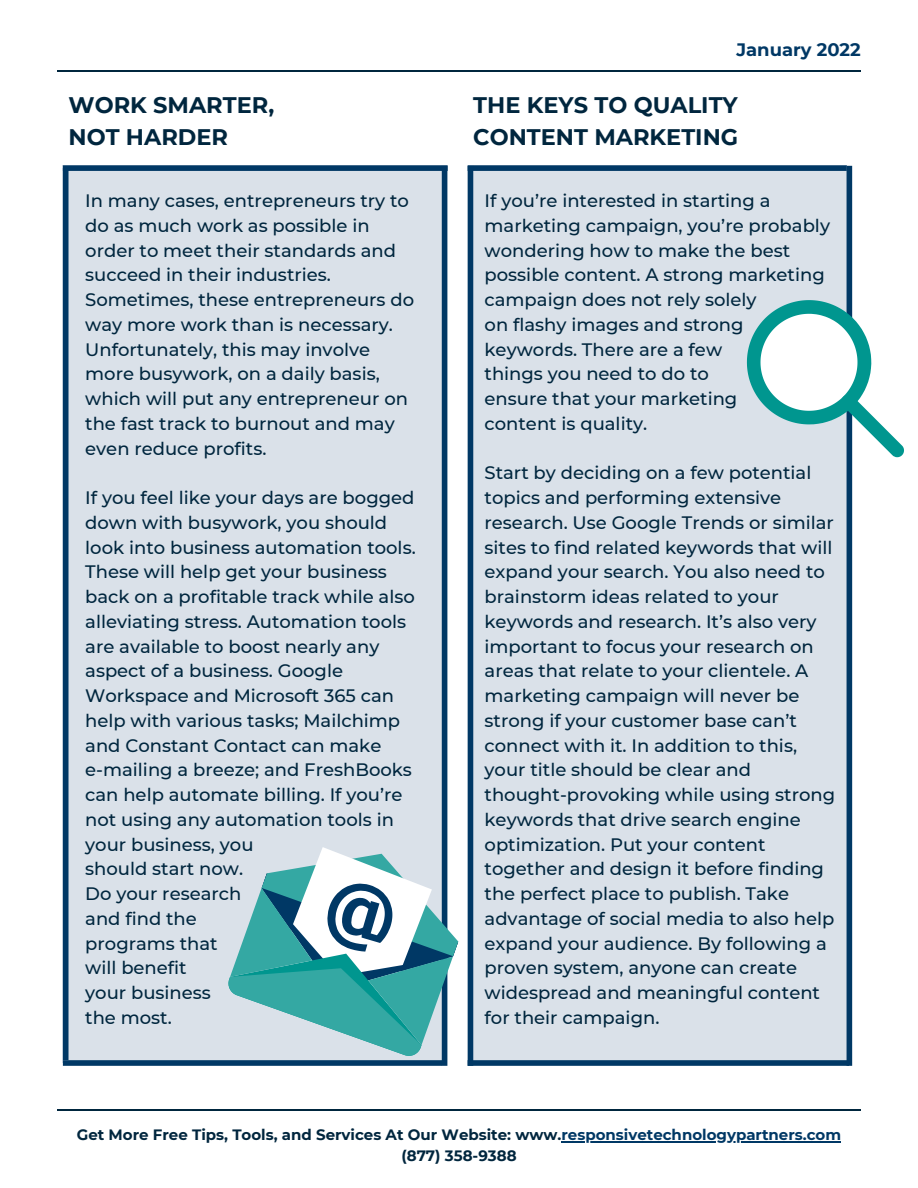
<style>
.page{position:relative;width:918px;height:1188px;background:#fff}
.page>*{position:absolute;margin:0;border:0;box-sizing:border-box;transform-origin:0 0}
.t1{font:700 22.5px "Montserrat";color:#00263e}
.t2{font:500 18px/24.8px "Montserrat";color:#00263e}
.t3{font:700 18px "Montserrat";color:#003865}
.t4{font:700 15px "Montserrat";color:#00263e}
.s1{color:#003865}
</style>
<div class="page">
<hr style="left:57px;top:70px;width:803px;height:2px;background:#00263e">
<hr style="left:57px;top:1110px;width:803px;height:1px;background:#00263e">
<div style="left:473px;top:165px;width:374px;height:898px;background:#dae1e9"></div>
<div style="left:468px;top:1060px;width:381px;height:6px;background:#003865"></div>
<div style="left:468px;top:165px;width:379px;height:6px;background:#003865"></div>
<div style="left:63px;top:165px;width:379px;height:898px;background:#dae1e9"></div>
<div style="left:63px;top:1060px;width:379px;height:6px;background:#003865"></div>
<div style="left:442px;top:166px;width:5px;height:900px;background:#003865"></div>
<svg style="left:228px;top:847px;width:230px;height:210px"></svg>
<div style="left:847px;top:166px;width:5px;height:900px;background:#003865"></div>
<svg style="left:747px;top:300px;width:157px;height:157px"></svg>
<hr style="left:562px;top:1141px;width:279px;height:2px;background:#003865">
<div style="left:63px;top:165px;width:385px;height:6px;background:#003865"></div>
<div style="left:63px;top:168px;width:6px;height:892px;background:#003865"></div>
<div style="left:468px;top:166px;width:5px;height:900px;background:#003865"></div>
<p class="t1" style="left:69px;top:91px;width:207px">WORK SMARTER,</p>
<p class="t1" style="left:69px;top:123px;width:161px">NOT HARDER</p>
<p class="t2" style="left:85px;top:188px;width:330px">In many cases, entrepreneurs try to do as much work as possible in order to meet their standards and succeed in their industries.<br>Sometimes, these entrepreneurs do way more work than is necessary.<br>Unfortunately, this may involve more busywork, on a daily basis, which will put any entrepreneur on the fast track to burnout and may even reduce profits.</p>
<p class="t2" style="left:85px;top:485px;width:332px">If you feel like your days are bogged down with busywork, you should look into business automation tools.<br>These will help get your business back on a profitable track while also alleviating stress. Automation tools are available to boost nearly any aspect of a business. Google Workspace and Microsoft 365 can help with various tasks; Mailchimp and Constant Contact can make</p>
<p class="t2" style="left:85px;top:758px;width:328px">e-mailing a breeze; and FreshBooks can help automate billing. If you’re not using any automation tools in your business, you</p>
<p class="t2" style="left:85px;top:857px;width:159px">should start now.</p>
<p class="t2" style="left:85px;top:881px;width:158px">Do your research</p>
<p class="t2" style="left:85px;top:906px;width:113px">and find the</p>
<p class="t2" style="left:85px;top:931px;width:134px">programs that</p>
<p class="t2" style="left:85px;top:956px;width:103px">will benefit</p>
<p class="t2" style="left:85px;top:980px;width:127px">your business</p>
<p class="t2" style="left:85px;top:1005px;width:88px">the most.</p>
<p class="t3" style="left:736px;top:39px;width:126px">January 2022</p>
<p class="t1" style="left:473px;top:91px;width:266px">THE KEYS TO QUALITY</p>
<p class="t1" style="left:473px;top:123px;width:266px">CONTENT MARKETING</p>
<p class="t2" style="left:485px;top:188px;width:347px">If you’re interested in starting a marketing campaign, you’re probably wondering how to make the best possible content. A strong marketing campaign does not rely solely</p>
<p class="t2" style="left:485px;top:312px;width:261px">on flashy images and strong</p>
<p class="t2" style="left:485px;top:337px;width:239px">keywords. There are a few</p>
<p class="t2" style="left:485px;top:362px;width:226px">things you need to do to</p>
<p class="t2" style="left:485px;top:386px;width:254px">ensure that your marketing</p>
<p class="t2" style="left:485px;top:411px;width:164px">content is quality.</p>
<p class="t2" style="left:485px;top:461px;width:352px">Start by deciding on a few potential topics and performing extensive research. Use Google Trends or similar sites to find related keywords that will expand your search. You also need to brainstorm ideas related to your keywords and research. It’s also very important to focus your research on areas that relate to your clientele. A marketing campaign will never be strong if your customer base can’t connect with it. In addition to this, your title should be clear and thought-provoking while using strong keywords that drive search engine optimization. Put your content together and design it before finding the perfect place to publish. Take advantage of social media to also help expand your audience. By following a proven system, anyone can create widespread and meaningful content for their campaign.</p>
<p class="t4" style="left:77px;top:1126px;width:766px">Get More Free Tips, Tools, and Services At Our Website: www.<span class="s1">responsivetechnologypartners.com</span></p>
<p class="t4" style="left:401px;top:1146px;width:117px">(877) 358-9388</p>
</div>
